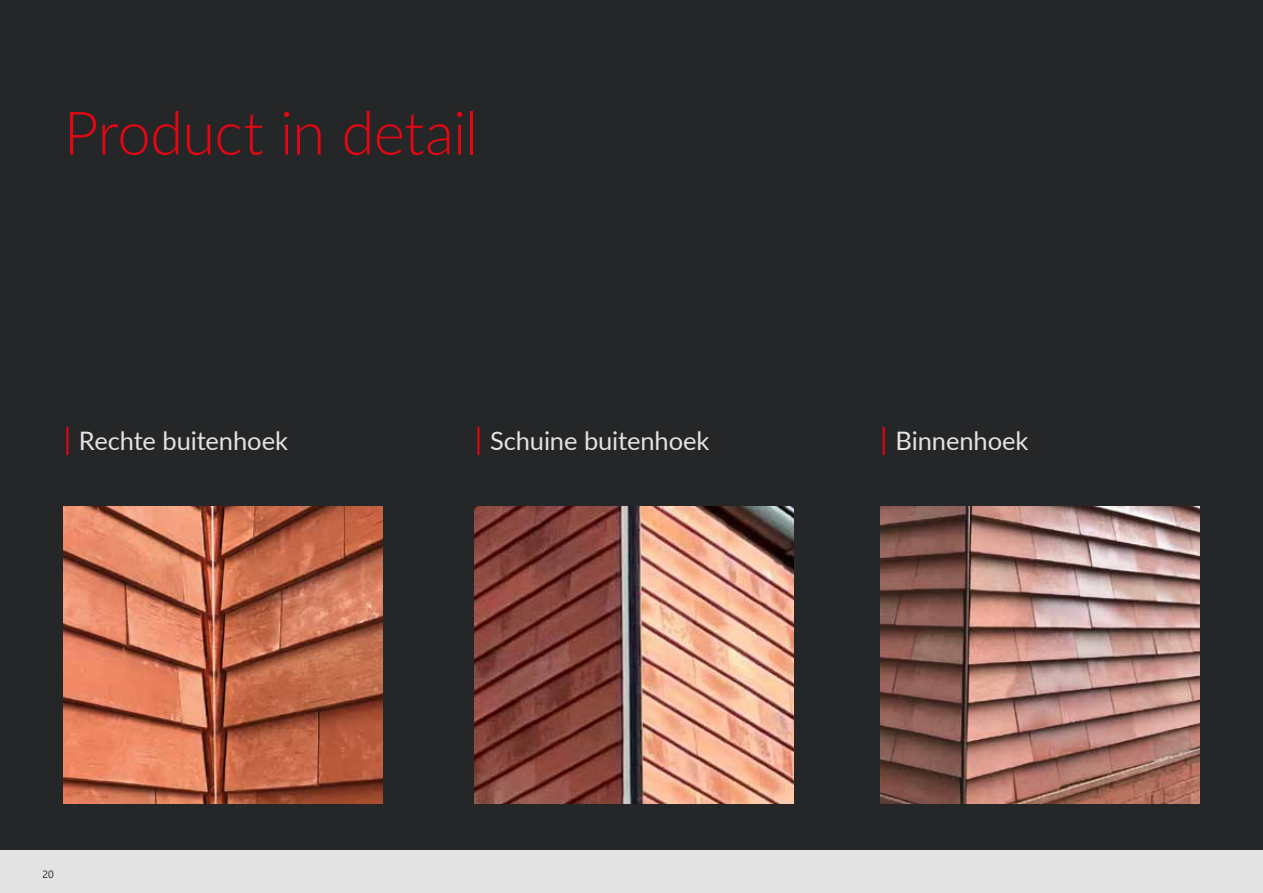
<style>
.page{position:relative;width:1263px;height:893px;background:#242627}
.page>*{position:absolute;margin:0;border:0;box-sizing:border-box;transform-origin:0 0}
.t1{font:300 60px "Lato";letter-spacing:-.015em;color:#e30613}
.t2{font:25.5px "Lato";letter-spacing:-.005em;color:#e3e3e3}
.t3{font:10.5px "Segoe UI";color:#242627}
.s1{font-size:30px;color:#e30613}
</style>
<div class="page">
<div style="left:0;top:850px;width:1263px;height:43px;background:#e3e3e3"></div>
<img style="left:64px;top:506px;width:319px;height:298px">
<img style="left:880px;top:506px;width:319px;height:298px">
<img style="left:475px;top:506px;width:319px;height:298px">
<h1 class="t1" style="left:64px;top:91px;width:416px">Product in detail</h1>
<p class="t2" style="left:64px;top:422px;width:226px"><span class="s1">|</span> Rechte buitenhoek</p>
<p class="t2" style="left:475px;top:422px;width:236px"><span class="s1">|</span> Schuine buitenhoek</p>
<p class="t2" style="left:880px;top:422px;width:150px"><span class="s1">|</span> Binnenhoek</p>
<p class="t3" style="left:43px;top:864px;width:13px">20</p>
</div>
